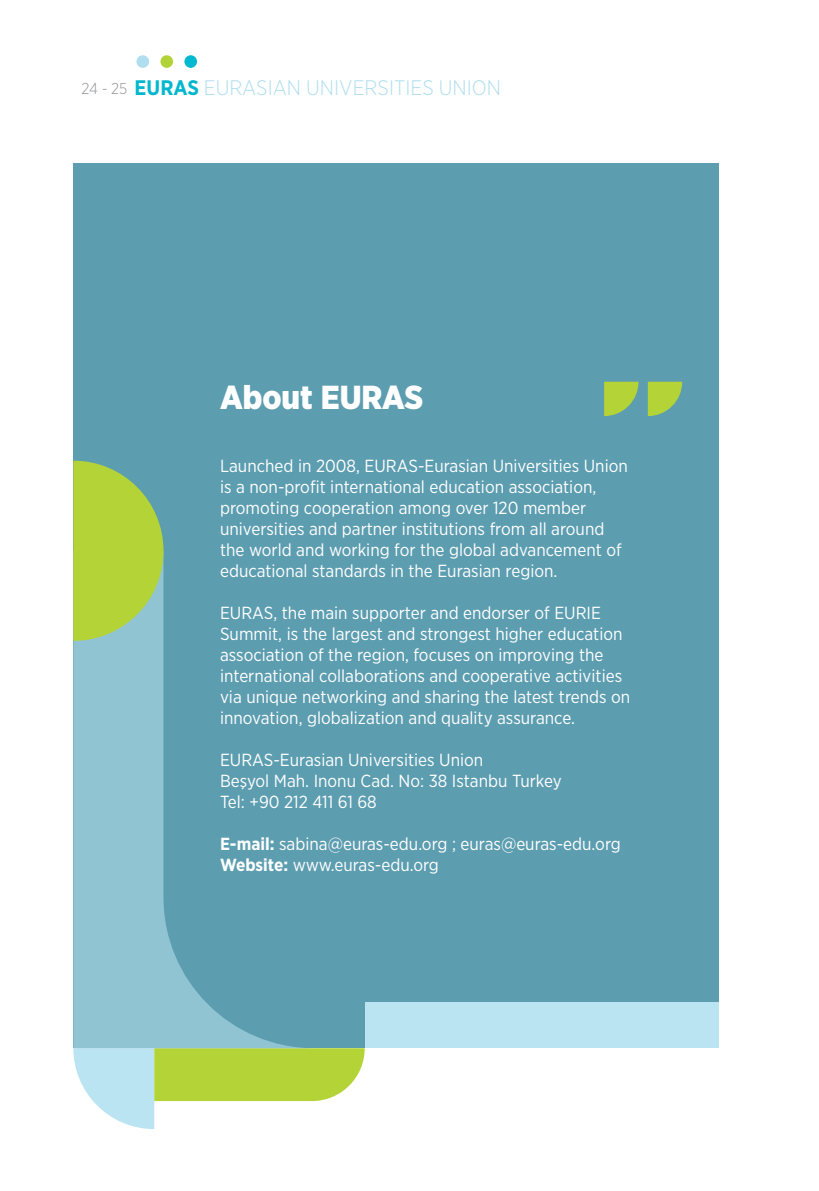
<style>
.page{position:relative;width:819px;height:1191px;background:#fff}
.page>*{position:absolute;margin:0;border:0;box-sizing:border-box;transform-origin:0 0}
.t1{font:900 33.25px "Gotham Narrow";color:#fff}
.t2{font:300 21px "Gotham Narrow";color:#b0deee}
.t3{font:17.5px/21px "Gotham Narrow";color:#fff}
.s1{font-size:15.75px;color:#939598}
.s2{font-weight:700;color:#00b7ce}
.s3{font-weight:700}
</style>
<div class="page">
<div style="left:136px;top:55px;width:13px;height:13px;background:#b0deee;border-radius:50%"></div>
<div style="left:160px;top:55px;width:13px;height:13px;background:#b2d338;border-radius:50%"></div>
<div style="left:184px;top:55px;width:13px;height:13px;background:#00b9d0;border-radius:50%"></div>
<div style="left:73px;top:164px;width:645px;height:884px;background:#5c9db0"></div>
<svg style="left:73px;top:1048px;width:291px;height:81px"></svg>
<div style="left:364px;top:1002px;width:354px;height:46px;background:#bbe4f2"></div>
<svg style="left:604px;top:382px;width:78px;height:34px"></svg>
<svg style="left:73px;top:550px;width:230px;height:498px"></svg>
<svg style="left:73px;top:460px;width:90px;height:181px;background:#a5cb54"></svg>
<p class="t2" style="left:81px;top:75px;width:421px"><span class="s1">24 - 25</span> <span class="s2">EURAS</span> EURASIAN UNIVERSITIES UNION</p>
<h1 class="t1" style="left:220px;top:375px;width:205px">About EURAS</h1>
<p class="t3" style="left:220px;top:455px;width:409px">Launched in 2008, EURAS-Eurasian Universities Union is a non-profit international education association, promoting cooperation among over 120 member universities and partner institutions from all around the world and working for the global advancement of educational standards in the Eurasian region.</p>
<p class="t3" style="left:220px;top:602px;width:412px">EURAS, the main supporter and endorser of EURIE Summit, is the largest and strongest higher education association of the region, focuses on improving the international collaborations and cooperative activities via unique networking and sharing the latest trends on innovation, globalization and quality assurance.</p>
<p class="t3" style="left:220px;top:749px;width:343px">EURAS-Eurasian Universities Union<br>Beşyol Mah. Inonu Cad. No: 38 Istanbu Turkey<br>Tel: +90 212 411 61 68</p>
<p class="t3" style="left:220px;top:833px;width:402px"><span class="s3">E-mail:</span> sabina@euras-edu.org ; euras@euras-edu.org<br><span class="s3">Website:</span> www.euras-edu.org</p>
</div>
